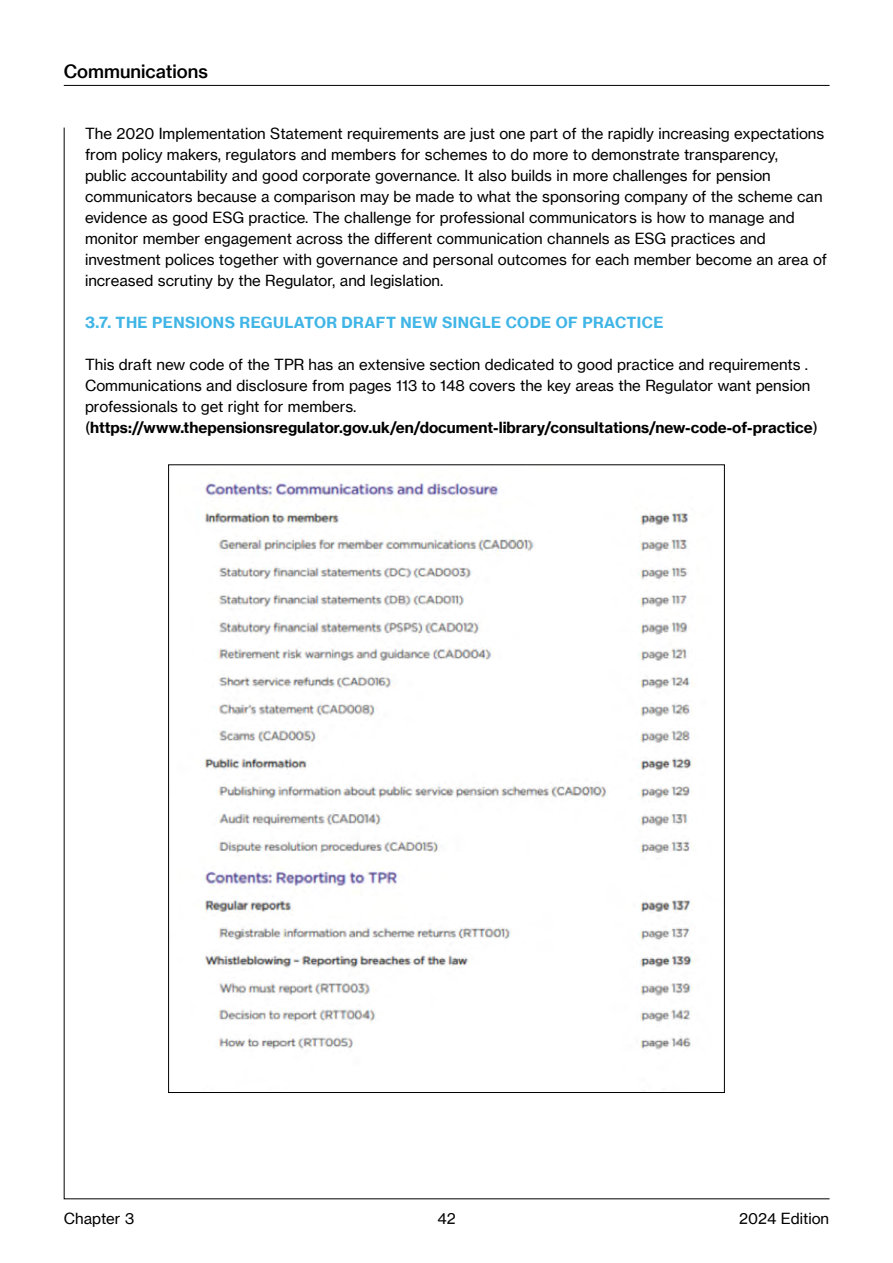
<style>
.page{position:relative;width:893px;height:1263px;background:#fff}
.page>*{position:absolute;margin:0;border:0;box-sizing:border-box;transform-origin:0 0}
.t1{font:18px "N Haas Grotesk TX Pro 65 Md";color:#000}
.t2{font:15px/21px "N Haas Grotesk TX Pro 55 Rg";color:#000}
.t3{font:15px "N Haas Grotesk TX Pro 75 Bd";color:#000}
.t4{font:15px "N Haas Grotesk TX Pro 75 Bd";letter-spacing:.025em;color:#40b5e6}
.s1{font-family:"N Haas Grotesk TX Pro 55 Rg"}
</style>
<div class="page">
<hr style="left:64px;top:85px;width:766px;height:1px;background:#000">
<img style="left:202px;top:482px;width:491px;height:568px">
<p class="t1" style="left:64px;top:60px;width:146px">Communications</p>
<p class="t2" style="left:85px;top:123px;width:744px">The 2020 Implementation Statement requirements are just one part of the rapidly increasing expectations from policy makers, regulators and members for schemes to do more to demonstrate transparency,<br>public accountability and good corporate governance. It also builds in more challenges for pension communicators because a comparison may be made to what the sponsoring company of the scheme can evidence as good ESG practice. The challenge for professional communicators is how to manage and monitor member engagement across the different communication channels as ESG practices and investment polices together with governance and personal outcomes for each member become an area of increased scrutiny by the Regulator, and legislation.</p>
<p class="t4" style="left:85px;top:313px;width:580px">3.7. THE PENSIONS REGULATOR DRAFT NEW SINGLE CODE OF PRACTICE</p>
<p class="t2" style="left:85px;top:354px;width:727px">This draft new code of the TPR has an extensive section dedicated to good practice and requirements .<br>Communications and disclosure from pages 113 to 148 covers the key areas the Regulator want pension professionals to get right for members.</p>
<p class="t3" style="left:85px;top:418px;width:734px"><span class="s1">(</span>https://www.thepensionsregulator.gov.uk/en/document-library/consultations/new-code-of-practice<span class="s1">)</span></p>
<p class="t2" style="left:64px;top:1208px;width:72px">Chapter 3</p>
<p class="t2" style="left:437px;top:1208px;width:20px">42</p>
<p class="t2" style="left:739px;top:1208px;width:91px">2024 Edition</p>
</div>
